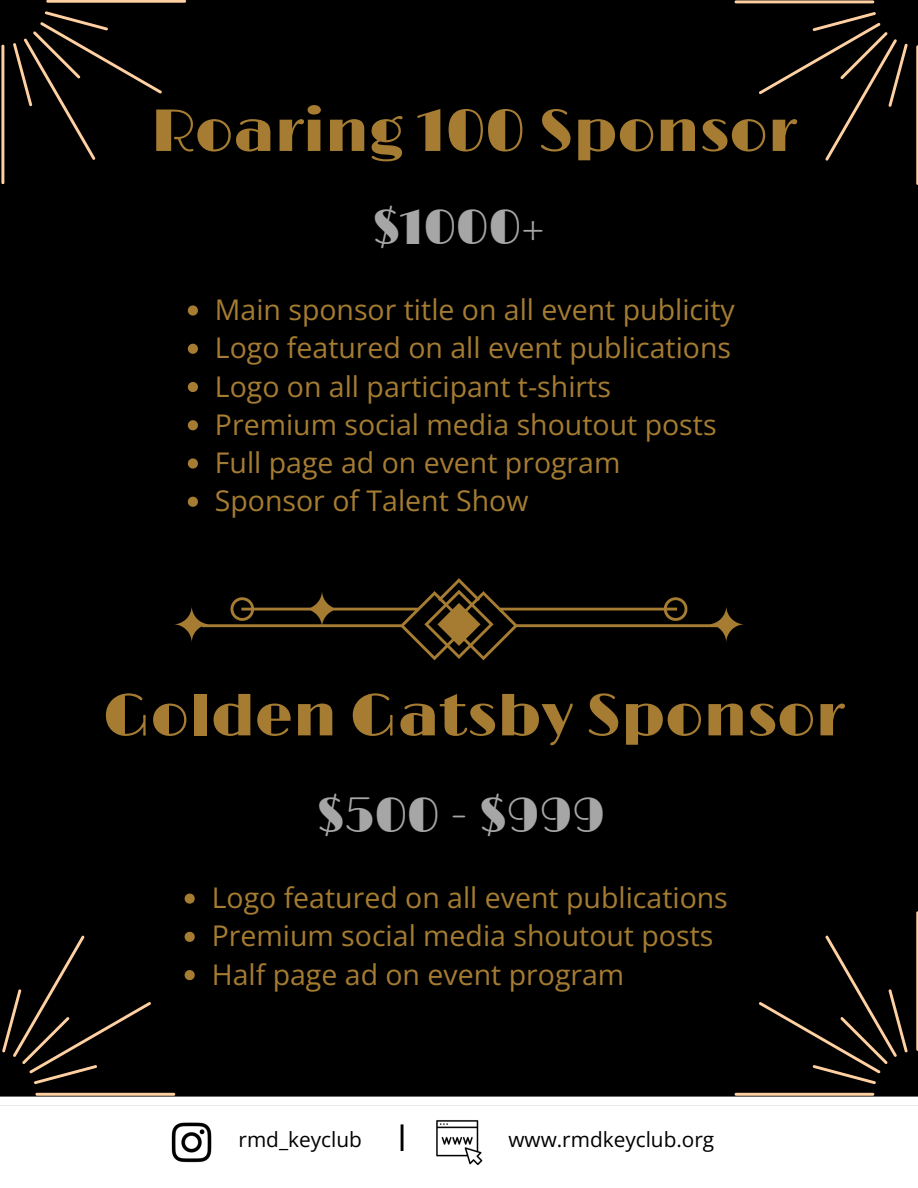
<style>
.page{position:relative;width:918px;height:1188px;background:#fff}
.page>*{position:absolute;margin:0;border:0;box-sizing:border-box;transform-origin:0 0}
.t1{font:60px "Limelight";color:#a57c32}
.t2{font:49.2px "Limelight";color:#a6a6a6}
.t3{font:34.65px "Open Sans";color:#000}
.t4{font:28.5px "Open Sans";color:#a57c32}
.t5{font:20.85px "Open Sans";color:#000}
</style>
<div class="page">
<img style="left:0;top:0;width:918px;height:1166px">
<svg style="left:735px;top:0;width:183px;height:184px"></svg>
<svg style="left:188px;top:305px;width:10px;height:11px"></svg>
<svg style="left:188px;top:344px;width:10px;height:10px"></svg>
<svg style="left:188px;top:382px;width:10px;height:10px"></svg>
<svg style="left:188px;top:420px;width:10px;height:10px"></svg>
<svg style="left:188px;top:458px;width:10px;height:11px"></svg>
<svg style="left:188px;top:497px;width:10px;height:10px"></svg>
<svg style="left:0;top:911px;width:175px;height:185px"></svg>
<svg style="left:735px;top:911px;width:183px;height:185px"></svg>
<svg style="left:173px;top:578px;width:572px;height:82px;fill:#000"></svg>
<svg style="left:185px;top:894px;width:10px;height:10px"></svg>
<svg style="left:185px;top:932px;width:10px;height:10px"></svg>
<svg style="left:185px;top:970px;width:10px;height:10px"></svg>
<svg style="left:0;top:0;width:186px;height:184px"></svg>
<p class="t1" style="left:151px;top:96px;width:646px">Roaring 100 Sponsor</p>
<p class="t2" style="left:372px;top:199px;width:174px">$1000+</p>
<p class="t4" style="left:215px;top:290px;width:521px">Main sponsor title on all event publicity</p>
<h1 class="t4" style="left:215px;top:328px;width:518px">Logo featured on all event publications</h1>
<h2 class="t4" style="left:215px;top:366px;width:398px">Logo on all participant t-shirts</h2>
<p class="t4" style="left:215px;top:404px;width:503px">Premium social media shoutout posts</p>
<p class="t4" style="left:215px;top:443px;width:407px">Full page ad on event program</p>
<p class="t4" style="left:215px;top:481px;width:315px">Sponsor of Talent Show</p>
<h1 class="t1" style="left:103px;top:681px;width:742px">Golden Gatsby Sponsor</h1>
<p class="t2" style="left:317px;top:787px;width:290px">$500 - $999</p>
<h2 class="t4" style="left:212px;top:878px;width:518px">Logo featured on all event publications</h2>
<p class="t4" style="left:212px;top:916px;width:503px">Premium social media shoutout posts</p>
<p class="t4" style="left:212px;top:954px;width:414px">Half page ad on event program</p>
<p class="t5" style="left:239px;top:1125px;width:125px">rmd_keyclub</p>
<p class="t3" style="left:398px;top:1114px;width:10px">l</p>
<p class="t5" style="left:509px;top:1125px;width:207px">www.rmdkeyclub.org</p>
</div>
